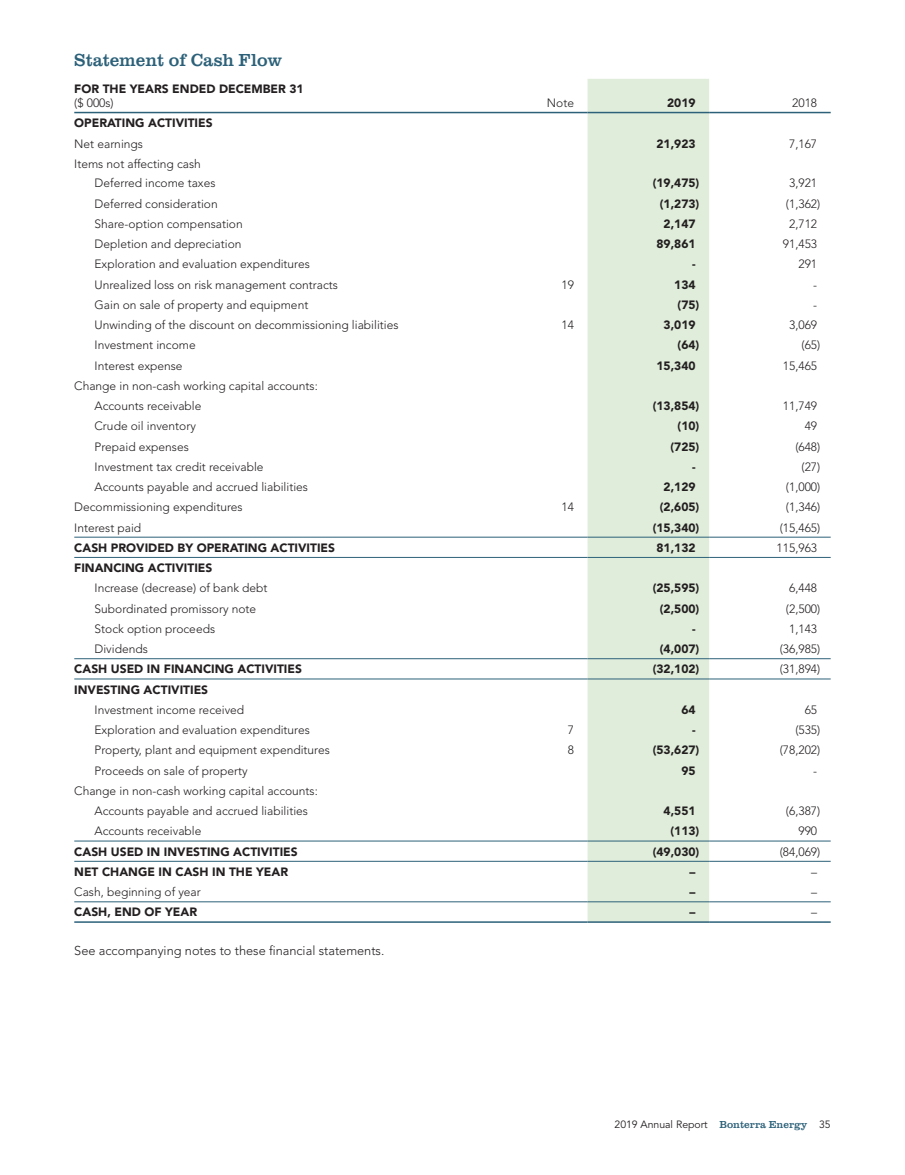
<style>
.page{position:relative;width:905px;height:1175px;background:#fff}
.page>*{position:absolute;margin:0;border:0;box-sizing:border-box;transform-origin:0 0}
.t1{font:18px "Clarendon URW";color:#2c6179}
.t2{font:300 12.75px "Avenir LT Std";color:#231f20}
.t3{font:300 12px/20.2px "Avenir LT Std";color:#231f20}
.t4{font:900 12px "Avenir LT Std";color:#231f20}
.t5{font:10.5px "Avenir LT Std";color:#231f20}
.s1{font-family:"Clarendon URW";color:#2c6179}
</style>
<div class="page">
<div style="left:587px;top:79px;width:122px;height:842px;background:#e0eddb"></div>
<hr style="left:74px;top:112px;width:392px;height:1px;background:#2c6179">
<hr style="left:587px;top:112px;width:122px;height:1px;background:#2c6179">
<hr style="left:466px;top:112px;width:121px;height:1px;background:#2c6179">
<hr style="left:709px;top:112px;width:121px;height:1px;background:#2c6179">
<hr style="left:74px;top:921px;width:392px;height:1px;background:#2c6179">
<hr style="left:466px;top:921px;width:121px;height:1px;background:#2c6179">
<hr style="left:587px;top:921px;width:122px;height:1px;background:#2c6179">
<hr style="left:709px;top:921px;width:121px;height:1px;background:#2c6179">
<hr style="left:74px;top:537px;width:392px;height:1px;background:#2c6179">
<hr style="left:466px;top:537px;width:121px;height:1px;background:#2c6179">
<hr style="left:587px;top:537px;width:122px;height:1px;background:#2c6179">
<hr style="left:709px;top:537px;width:121px;height:1px;background:#2c6179">
<hr style="left:74px;top:557px;width:392px;height:1px;background:#2c6179">
<hr style="left:466px;top:557px;width:121px;height:1px;background:#2c6179">
<hr style="left:587px;top:557px;width:122px;height:1px;background:#2c6179">
<hr style="left:709px;top:557px;width:121px;height:1px;background:#2c6179">
<hr style="left:74px;top:658px;width:392px;height:1px;background:#2c6179">
<hr style="left:466px;top:658px;width:121px;height:1px;background:#2c6179">
<hr style="left:587px;top:658px;width:122px;height:1px;background:#2c6179">
<hr style="left:709px;top:658px;width:121px;height:1px;background:#2c6179">
<hr style="left:74px;top:678px;width:392px;height:1px;background:#2c6179">
<hr style="left:466px;top:678px;width:121px;height:1px;background:#2c6179">
<hr style="left:587px;top:678px;width:122px;height:1px;background:#2c6179">
<hr style="left:709px;top:678px;width:121px;height:1px;background:#2c6179">
<hr style="left:74px;top:840px;width:392px;height:1px;background:#2c6179">
<hr style="left:466px;top:840px;width:121px;height:1px;background:#2c6179">
<hr style="left:587px;top:840px;width:122px;height:1px;background:#2c6179">
<hr style="left:709px;top:840px;width:121px;height:1px;background:#2c6179">
<hr style="left:74px;top:861px;width:392px;height:1px;background:#2c6179">
<hr style="left:466px;top:861px;width:121px;height:1px;background:#2c6179">
<hr style="left:587px;top:861px;width:122px;height:1px;background:#2c6179">
<hr style="left:709px;top:861px;width:121px;height:1px;background:#2c6179">
<hr style="left:74px;top:901px;width:392px;height:1px;background:#2c6179">
<hr style="left:466px;top:901px;width:121px;height:1px;background:#2c6179">
<hr style="left:587px;top:901px;width:122px;height:1px;background:#2c6179">
<hr style="left:709px;top:901px;width:121px;height:1px;background:#2c6179">
<h1 class="t1" style="left:74px;top:47px;width:209px">Statement of Cash Flow</h1>
<p class="t4" style="left:74px;top:81px;width:231px">FOR THE YEARS ENDED DECEMBER 31</p>
<p class="t3" style="left:74px;top:93px;width:41px">($ 000s)</p>
<p class="t3" style="left:547px;top:93px;width:29px">Note</p>
<p class="t4" style="left:667px;top:96px;width:30px">2019</p>
<p class="t3" style="left:792px;top:93px;width:26px">2018</p>
<p class="t4" style="left:74px;top:116px;width:140px">OPERATING ACTIVITIES</p>
<p class="t3" style="left:74px;top:133px;width:70px">Net earnings</p>
<p class="t4" style="left:656px;top:136px;width:41px">21,923</p>
<p class="t3" style="left:789px;top:133px;width:30px">7,167</p>
<p class="t3" style="left:94px;top:154px;width:122px;line-height:19.5px;text-indent:-20px">Items not affecting cash<br>Deferred income taxes</p>
<p class="t4" style="left:652px;top:176px;width:48px">(19,475)</p>
<p class="t3" style="left:789px;top:173px;width:30px">3,921</p>
<p class="t3" style="left:94px;top:193px;width:125px">Deferred consideration</p>
<p class="t4" style="left:660px;top:196px;width:41px">(1,273)</p>
<p class="t3" style="left:786px;top:193px;width:36px">(1,362)</p>
<p class="t3" style="left:94px;top:214px;width:150px">Share-option compensation</p>
<p class="t4" style="left:663px;top:216px;width:33px">2,147</p>
<p class="t3" style="left:789px;top:214px;width:30px">2,712</p>
<p class="t3" style="left:94px;top:234px;width:148px">Depletion and depreciation</p>
<p class="t4" style="left:656px;top:237px;width:41px">89,861</p>
<p class="t3" style="left:782px;top:234px;width:36px">91,453</p>
<p class="t3" style="left:94px;top:254px;width:217px">Exploration and evaluation expenditures</p>
<p class="t4" style="left:692px;top:257px;width:5px">-</p>
<p class="t3" style="left:798px;top:254px;width:20px">291</p>
<p class="t3" style="left:94px;top:274px;width:245px">Unrealized loss on risk management contracts</p>
<p class="t3" style="left:561px;top:274px;width:14px">19</p>
<p class="t4" style="left:674px;top:277px;width:23px">134</p>
<p class="t3" style="left:813px;top:274px;width:5px">-</p>
<p class="t3" style="left:94px;top:295px;width:215px">Gain on sale of property and equipment</p>
<p class="t4" style="left:677px;top:297px;width:23px">(75)</p>
<p class="t3" style="left:813px;top:295px;width:5px">-</p>
<p class="t3" style="left:94px;top:315px;width:305px">Unwinding of the discount on decommissioning liabilities</p>
<p class="t3" style="left:561px;top:315px;width:14px">14</p>
<p class="t4" style="left:663px;top:318px;width:33px">3,019</p>
<p class="t3" style="left:789px;top:315px;width:30px">3,069</p>
<p class="t3" style="left:94px;top:335px;width:103px">Investment income</p>
<p class="t4" style="left:677px;top:338px;width:23px">(64)</p>
<p class="t3" style="left:801px;top:335px;width:20px">(65)</p>
<p class="t3" style="left:94px;top:355px;width:90px">Interest expense</p>
<p class="t4" style="left:656px;top:358px;width:41px">15,340</p>
<p class="t3" style="left:782px;top:355px;width:36px">15,465</p>
<p class="t3" style="left:94px;top:376px;width:225px;text-indent:-20px">Change in non-cash working capital accounts:<br>Accounts receivable</p>
<p class="t4" style="left:652px;top:399px;width:48px">(13,854)</p>
<p class="t3" style="left:782px;top:396px;width:36px">11,749</p>
<p class="t3" style="left:94px;top:416px;width:103px">Crude oil inventory</p>
<p class="t4" style="left:677px;top:419px;width:23px">(10)</p>
<p class="t3" style="left:804px;top:416px;width:14px">49</p>
<p class="t3" style="left:94px;top:436px;width:96px">Prepaid expenses</p>
<p class="t4" style="left:670px;top:439px;width:30px">(725)</p>
<p class="t3" style="left:795px;top:436px;width:26px">(648)</p>
<p class="t3" style="left:94px;top:456px;width:170px">Investment tax credit receivable</p>
<p class="t4" style="left:692px;top:459px;width:5px">-</p>
<p class="t3" style="left:801px;top:456px;width:20px">(27)</p>
<p class="t3" style="left:94px;top:477px;width:215px">Accounts payable and accrued liabilities</p>
<p class="t4" style="left:663px;top:480px;width:33px">2,129</p>
<p class="t3" style="left:786px;top:477px;width:36px">(1,000)</p>
<p class="t3" style="left:74px;top:497px;width:170px">Decommissioning expenditures</p>
<p class="t3" style="left:561px;top:497px;width:14px">14</p>
<p class="t4" style="left:660px;top:500px;width:41px">(2,605)</p>
<p class="t3" style="left:786px;top:497px;width:36px">(1,346)</p>
<p class="t3" style="left:74px;top:517px;width:68px">Interest paid</p>
<p class="t4" style="left:652px;top:520px;width:48px">(15,340)</p>
<p class="t3" style="left:779px;top:517px;width:42px">(15,465)</p>
<p class="t4" style="left:74px;top:540px;width:262px">CASH PROVIDED BY OPERATING ACTIVITIES</p>
<p class="t4" style="left:656px;top:540px;width:41px">81,132</p>
<p class="t3" style="left:776px;top:537px;width:42px">115,963</p>
<p class="t4" style="left:74px;top:560px;width:140px">FINANCING ACTIVITIES</p>
<p class="t3" style="left:94px;top:578px;width:175px">Increase (decrease) of bank debt</p>
<p class="t4" style="left:652px;top:581px;width:48px">(25,595)</p>
<p class="t3" style="left:789px;top:578px;width:30px">6,448</p>
<p class="t3" style="left:94px;top:598px;width:163px">Subordinated promissory note</p>
<p class="t4" style="left:660px;top:601px;width:41px">(2,500)</p>
<p class="t3" style="left:786px;top:598px;width:36px">(2,500)</p>
<p class="t3" style="left:94px;top:618px;width:122px">Stock option proceeds</p>
<p class="t4" style="left:692px;top:621px;width:5px">-</p>
<p class="t3" style="left:789px;top:618px;width:30px">1,143</p>
<p class="t3" style="left:94px;top:639px;width:55px">Dividends</p>
<p class="t4" style="left:660px;top:641px;width:41px">(4,007)</p>
<p class="t3" style="left:779px;top:639px;width:42px">(36,985)</p>
<p class="t4" style="left:74px;top:662px;width:229px">CASH USED IN FINANCING ACTIVITIES</p>
<p class="t4" style="left:652px;top:662px;width:48px">(32,102)</p>
<p class="t3" style="left:779px;top:659px;width:42px">(31,894)</p>
<p class="t4" style="left:74px;top:682px;width:135px">INVESTING ACTIVITIES</p>
<p class="t3" style="left:94px;top:699px;width:151px">Investment income received</p>
<p class="t4" style="left:681px;top:702px;width:16px">64</p>
<p class="t3" style="left:804px;top:699px;width:14px">65</p>
<p class="t3" style="left:94px;top:720px;width:217px">Exploration and evaluation expenditures</p>
<p class="t3" style="left:568px;top:720px;width:8px">7</p>
<p class="t4" style="left:692px;top:722px;width:5px">-</p>
<p class="t3" style="left:795px;top:720px;width:26px">(535)</p>
<p class="t3" style="left:94px;top:740px;width:237px">Property, plant and equipment expenditures</p>
<p class="t3" style="left:568px;top:740px;width:8px">8</p>
<p class="t4" style="left:652px;top:743px;width:48px">(53,627)</p>
<p class="t3" style="left:779px;top:740px;width:42px">(78,202)</p>
<p class="t3" style="left:94px;top:760px;width:154px">Proceeds on sale of property</p>
<p class="t4" style="left:681px;top:763px;width:16px">95</p>
<p class="t3" style="left:813px;top:760px;width:5px">-</p>
<p class="t3" style="left:94px;top:780px;width:225px;text-indent:-20px">Change in non-cash working capital accounts:<br>Accounts payable and accrued liabilities</p>
<p class="t4" style="left:663px;top:803px;width:33px">4,551</p>
<p class="t3" style="left:786px;top:801px;width:36px">(6,387)</p>
<p class="t3" style="left:94px;top:821px;width:108px">Accounts receivable</p>
<p class="t4" style="left:670px;top:824px;width:30px">(113)</p>
<p class="t3" style="left:798px;top:821px;width:20px">990</p>
<p class="t4" style="left:74px;top:844px;width:225px">CASH USED IN INVESTING ACTIVITIES</p>
<p class="t4" style="left:652px;top:844px;width:48px">(49,030)</p>
<p class="t3" style="left:779px;top:841px;width:42px">(84,069)</p>
<p class="t4" style="left:74px;top:864px;width:215px">NET CHANGE IN CASH IN THE YEAR</p>
<p class="t4" style="left:689px;top:864px;width:7px">–</p>
<p class="t3" style="left:811px;top:861px;width:7px">–</p>
<p class="t3" style="left:74px;top:882px;width:128px">Cash, beginning of year</p>
<p class="t4" style="left:689px;top:884px;width:7px">–</p>
<p class="t3" style="left:811px;top:882px;width:7px">–</p>
<p class="t4" style="left:74px;top:905px;width:124px">CASH, END OF YEAR</p>
<p class="t4" style="left:689px;top:905px;width:7px">–</p>
<p class="t3" style="left:811px;top:902px;width:7px">–</p>
<p class="t2" style="left:74px;top:943px;width:311px">See accompanying notes to these financial statements.</p>
<p class="t5" style="left:614px;top:1118px;width:217px">2019 Annual Report <span class="s1">Bonterra Energy</span> 35</p>
</div>
